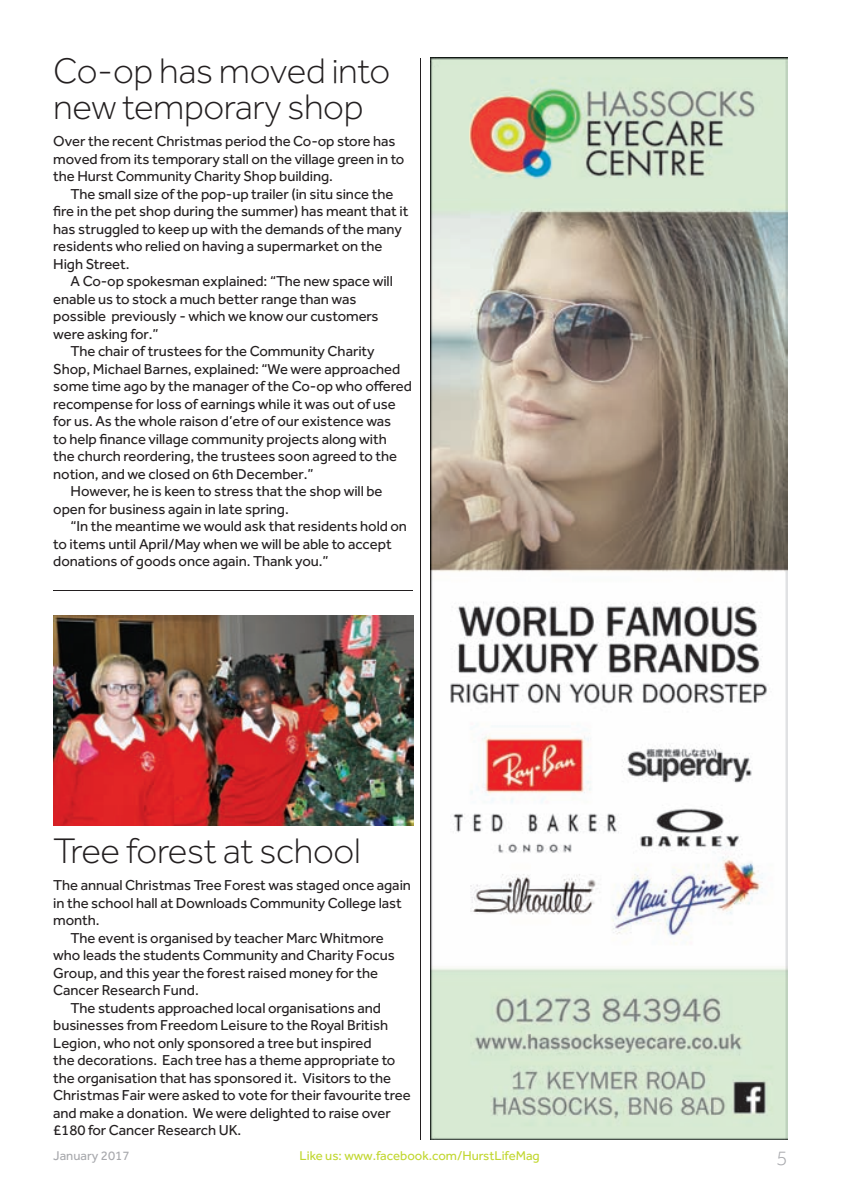
<style>
.page{position:relative;width:843px;height:1190px;background:#fff}
.page>*{position:absolute;margin:0;border:0;box-sizing:border-box;transform-origin:0 0}
.t1{font:300 36.75px/36.8px "Effra";letter-spacing:-.01em;color:#231f20}
.t2{font:300 21px "Effra";color:#a8a9ad}
.t3{font:14.88px/17.5px "Effra";letter-spacing:-.005em;color:#231f20}
.t4{font:13.12px "Effra";color:#c1d72f}
.t5{font:13.12px "Effra";color:#a8a9ad}
</style>
<div class="page">
<img style="left:430px;top:57px;width:357px;height:1082px">
<hr style="left:420px;top:57px;width:1px;height:1082px;background:#231f20">
<hr style="left:53px;top:590px;width:360px;height:1px;background:#231f20">
<img style="left:53px;top:615px;width:360px;height:210px">
<h1 class="t1" style="left:53px;top:52px;width:338px">Co-op has moved into new temporary shop</h1>
<p class="t3" style="left:53px;top:132px;width:353px">Over the recent Christmas period the Co-op store has moved from its temporary stall on the village green in to the Hurst Community Charity Shop building.</p>
<p class="t3" style="left:53px;top:185px;width:357px;text-indent:17px">The small size of the pop-up trailer (in situ since the fire in the pet shop during the summer) has meant that it has struggled to keep up with the demands of the many residents who relied on having a supermarket on the High Street.</p>
<p class="t3" style="left:53px;top:272px;width:341px;text-indent:17px">A Co-op spokesman explained: “The new space will enable us to stock a much better range than was possible previously - which we know our customers were asking for.”</p>
<p class="t3" style="left:71px;top:342px;width:305px">The chair of trustees for the Community Charity</p>
<p class="t3" style="left:53px;top:360px;width:348px">Shop, Michael Barnes, explained: “We were approached</p>
<p class="t3" style="left:53px;top:377px;width:360px">some time ago by the manager of the Co-op who offered</p>
<p class="t3" style="left:53px;top:395px;width:344px">recompense for loss of earnings while it was out of use</p>
<p class="t3" style="left:53px;top:412px;width:339px">for us. As the whole raison d’etre of our existence was</p>
<p class="t3" style="left:53px;top:429px;width:335px">to help finance village community projects along with</p>
<p class="t3" style="left:53px;top:447px;width:345px">the church reordering, the trustees soon agreed to the</p>
<p class="t3" style="left:53px;top:464px;width:262px">notion, and we closed on 6th December.”</p>
<p class="t3" style="left:71px;top:482px;width:313px">However, he is keen to stress that the shop will be</p>
<p class="t3" style="left:53px;top:499px;width:237px">open for business again in late spring.</p>
<p class="t3" style="left:71px;top:517px;width:338px">“In the meantime we would ask that residents hold on</p>
<p class="t3" style="left:53px;top:534px;width:340px">to items until April/May when we will be able to accept</p>
<p class="t3" style="left:53px;top:552px;width:277px">donations of goods once again. Thank you.”</p>
<h1 class="t1" style="left:53px;top:832px;width:309px">Tree forest at school</h1>
<p class="t3" style="left:53px;top:876px;width:359px">The annual Christmas Tree Forest was staged once again</p>
<p class="t3" style="left:53px;top:893px;width:350px">in the school hall at Downloads Community College last</p>
<p class="t3" style="left:53px;top:911px;width:48px">month.</p>
<p class="t3" style="left:71px;top:928px;width:314px">The event is organised by teacher Marc Whitmore</p>
<p class="t3" style="left:53px;top:946px;width:343px">who leads the students Community and Charity Focus</p>
<p class="t3" style="left:53px;top:963px;width:326px">Group, and this year the forest raised money for the</p>
<p class="t3" style="left:53px;top:981px;width:147px">Cancer Research Fund.</p>
<p class="t3" style="left:71px;top:998px;width:312px">The students approached local organisations and</p>
<p class="t3" style="left:53px;top:1016px;width:336px">businesses from Freedom Leisure to the Royal British</p>
<p class="t3" style="left:53px;top:1033px;width:320px">Legion, who not only sponsored a tree but inspired</p>
<p class="t3" style="left:53px;top:1051px;width:344px">the decorations. Each tree has a theme appropriate to</p>
<p class="t3" style="left:53px;top:1068px;width:339px">the organisation that has sponsored it. Visitors to the</p>
<p class="t3" style="left:53px;top:1086px;width:359px">Christmas Fair were asked to vote for their favourite tree</p>
<p class="t3" style="left:53px;top:1103px;width:339px">and make a donation. We were delighted to raise over</p>
<p class="t3" style="left:53px;top:1121px;width:190px">£180 for Cancer Research UK.</p>
<p class="t5" style="left:53px;top:1147px;width:78px">January 2017</p>
<p class="t4" style="left:299px;top:1147px;width:242px">Like us: www.facebook.com/HurstLifeMag</p>
<h2 class="t2" style="left:776px;top:1146px;width:13px">5</h2>
</div>
